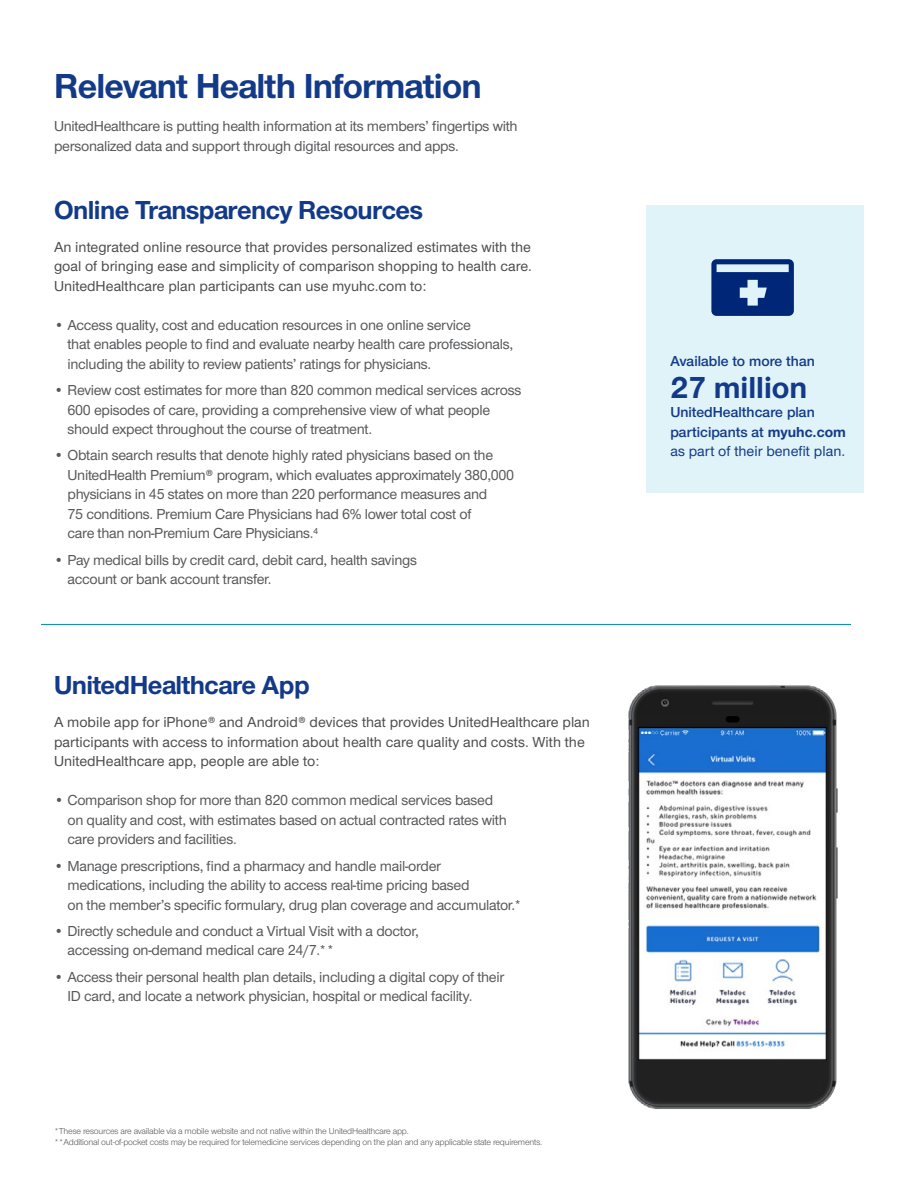
<style>
.page{position:relative;width:918px;height:1188px;background:#fff}
.page>*{position:absolute;margin:0;border:0;box-sizing:border-box;transform-origin:0 0}
.t1{font:700 36px "UHC Sans";letter-spacing:-.02em;color:#133a88}
.t2{font:700 31.5px "UHC Sans";color:#133a88}
.t3{font:700 27px "UHC Sans";letter-spacing:-.02em;color:#133a88}
.t4{font:500 15px/19.5px "UHC Sans";letter-spacing:-.02em;color:#57585a}
.t5{font:500 15px/19.5px "UHC Sans";color:#4c4c4c;text-align:justify}
.t6{font:600 15px/19.5px "UHC Sans";color:#133a88}
.t7{font:9px/11.2px "UHC Sans";letter-spacing:-.02em;color:#57585a}
.s1{color:#4c4c4c}
.s2{font-weight:700}
.s3{font-weight:500}
</style>
<div class="page">
<img style="left:628px;top:685px;width:210px;height:424px">
<hr style="left:41px;top:624px;width:810px;height:1px;background:#008cab">
<div style="left:647px;top:205px;width:217px;height:288px;background:#dff3f8"></div>
<svg style="left:711px;top:259px;width:83px;height:57px"></svg>
<h1 class="t1" style="left:54px;top:62px;width:429px">Relevant Health Information</h1>
<p class="t4" style="left:54px;top:116px;width:465px">UnitedHealthcare is putting health information at its members’ fingertips with personalized data and support through digital resources and apps.</p>
<h3 class="t3" style="left:54px;top:192px;width:371px">Online Transparency Resources</h3>
<p class="t5" style="left:54px;top:237px;width:479px">An integrated online resource that provides personalized estimates with the goal of bringing ease and simplicity of comparison shopping to health care.<br>UnitedHealthcare plan participants can use myuhc.com to:</p>
<p class="t4" style="left:67px;top:315px;width:447px;text-indent:-13px">• Access quality, cost and education resources in one online service<br>that enables people to find and evaluate nearby health care professionals, including the ability to review patients’ ratings for physicians.</p>
<p class="t4" style="left:67px;top:380px;width:455px;text-indent:-14px">• Review cost estimates for more than 820 common medical services across<br>600 episodes of care, providing a comprehensive view of what people should expect throughout the course of treatment.</p>
<p class="t4" style="left:67px;top:445px;width:448px;text-indent:-14px">• Obtain search results that denote highly rated physicians based on the UnitedHealth Premium<span class="s1">®</span> program, which evaluates approximately 380,000 physicians in 45 states on more than 220 performance measures and<br>75 conditions. Premium Care Physicians had 6% lower total cost of<br>care than non-Premium Care Physicians.⁴</p>
<p class="t4" style="left:67px;top:549px;width:351px;text-indent:-14px">• Pay medical bills by credit card, debit card, health savings account or bank account transfer.</p>
<h3 class="t3" style="left:54px;top:667px;width:257px">UnitedHealthcare App</h3>
<p class="t5" style="left:54px;top:712px;width:537px;text-align:left">A mobile app for iPhone® and Android® devices that provides UnitedHealthcare plan participants with access to information about health care quality and costs. With the<br>UnitedHealthcare app, people are able to:</p>
<p class="t4" style="left:67px;top:790px;width:441px;text-indent:-13px">• Comparison shop for more than 820 common medical services based on quality and cost, with estimates based on actual contracted rates with care providers and facilities.</p>
<p class="t4" style="left:67px;top:855px;width:456px;text-indent:-14px">• Manage prescriptions, find a pharmacy and handle mail-order medications, including the ability to access real-time pricing based<br>on the member’s specific formulary, drug plan coverage and accumulator.*</p>
<p class="t4" style="left:67px;top:921px;width:353px;text-indent:-14px">• Directly schedule and conduct a Virtual Visit with a doctor, accessing on-demand medical care 24/7.**</p>
<p class="t4" style="left:67px;top:966px;width:438px;text-indent:-14px">• Access their personal health plan details, including a digital copy of their<br>ID card, and locate a network physician, hospital or medical facility.</p>
<p class="t7" style="left:54px;top:1125px;width:490px">*These resources are available via a mobile website and not native within the UnitedHealthcare app.<br>**Additional out-of-pocket costs may be required for telemedicine services depending on the plan and any applicable state requirements.</p>
<p class="t6" style="left:670px;top:351px;width:146px">Available to more than</p>
<h2 class="t2" style="left:670px;top:366px;width:138px">27 million</h2>
<p class="t6" style="left:670px;top:402px;width:177px">UnitedHealthcare plan participants at <span class="s2">myuhc.com </span><span class="s3">as part of their benefit plan.</span></p>
</div>
